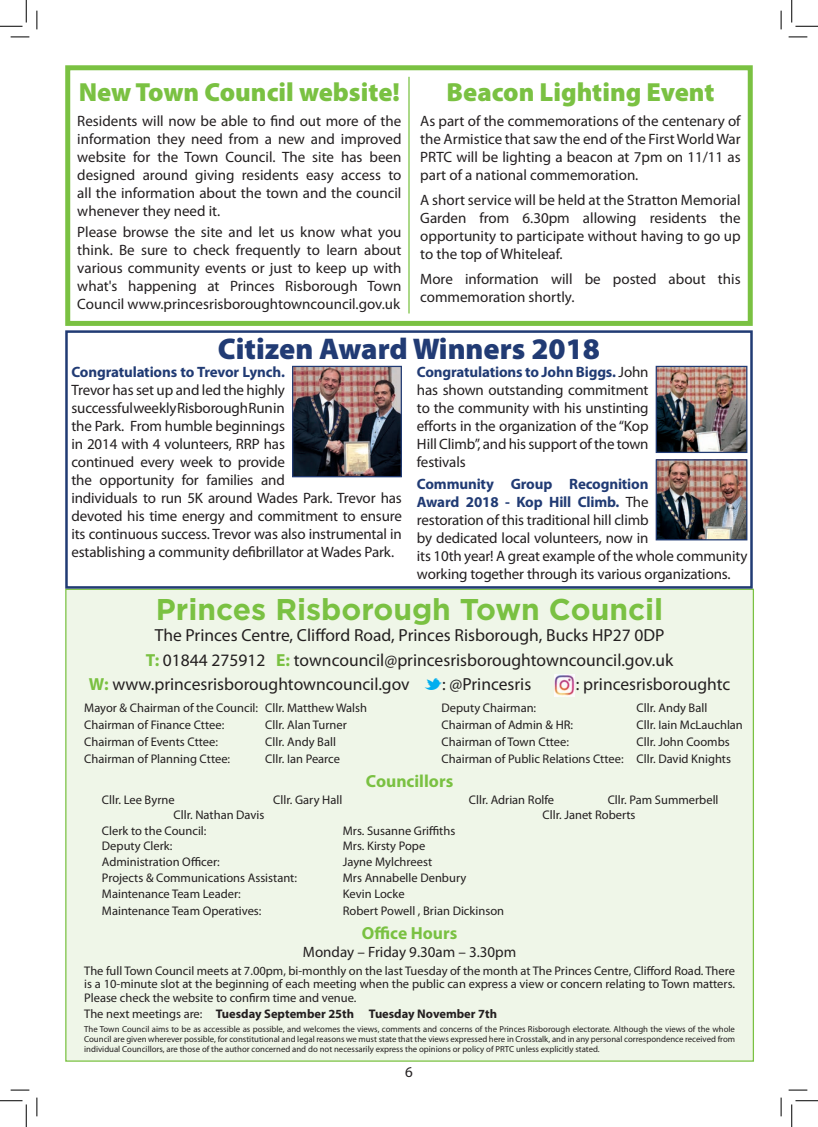
<style>
.page{position:relative;width:818px;height:1127px;background:#fff}
.page>*{position:absolute;margin:0;border:0;box-sizing:border-box;transform-origin:0 0}
.t1{font:700 30px "Gotham";color:#7ac142}
.t2{font:900 30px "Myriad Pro";color:#213b74}
.t3{font:900 26.25px "Myriad Pro";color:#7ac142}
.t4{font:17.5px "Myriad Pro";color:#231f20}
.t5{font:700 17.5px "Myriad Pro";color:#7ac142}
.t6{font:15px/18px "Myriad Pro";letter-spacing:-.01em;color:#231f20;text-align:justify}
.t7{font:700 15px "Myriad Pro";letter-spacing:-.01em;color:#213b74}
.t8{font:12.5px/13.8px "Myriad Pro";color:#231f20;text-align:justify}
.t9{font:700 12.5px "Myriad Pro";color:#231f20}
.t10{font:8.75px/10px "Myriad Pro";color:#231f20;text-align:justify}
.s1{font-weight:700;color:#213b74}
.s2{font-weight:700;color:#7ac142}
.s3{font-family:"Social Iconby BRIANQC";color:#00aeef}
.s4{font-weight:400}
</style>
<div class="page">
<div style="left:66px;top:589px;width:687px;height:471px;background:#eff6e8"></div>
<div style="left:65px;top:65px;width:688px;height:261px;border:5px solid #7ac142"></div>
<img style="left:554px;top:674px;width:20px;height:22px">
<div style="left:65px;top:330px;width:688px;height:258px;border:2px solid #213b74"></div>
<img style="left:294px;top:368px;width:106px;height:107px">
<div style="left:292px;top:366px;width:110px;height:111px;border:1px solid #213b74"></div>
<img style="left:658px;top:368px;width:87px;height:83px">
<div style="left:656px;top:366px;width:91px;height:87px;border:1px solid #213b74"></div>
<img style="left:658px;top:461px;width:87px;height:77px">
<div style="left:656px;top:459px;width:91px;height:81px;border:1px solid #213b74"></div>
<hr style="left:408px;top:77px;width:2px;height:236px;background:#7ac142">
<svg style="left:11px;top:36px;width:18px;height:2px"></svg>
<svg style="left:788px;top:36px;width:19px;height:2px"></svg>
<svg style="left:11px;top:1089px;width:18px;height:1px"></svg>
<svg style="left:788px;top:1089px;width:19px;height:1px"></svg>
<svg style="left:36px;top:11px;width:2px;height:18px"></svg>
<svg style="left:36px;top:1097px;width:2px;height:18px"></svg>
<svg style="left:780px;top:11px;width:2px;height:18px"></svg>
<svg style="left:780px;top:1097px;width:2px;height:18px"></svg>
<svg style="left:0;top:0;width:27px;height:27px"></svg>
<svg style="left:0;top:1100px;width:27px;height:26px"></svg>
<svg style="left:791px;top:0;width:27px;height:27px"></svg>
<svg style="left:791px;top:1100px;width:27px;height:26px"></svg>
<h2 class="t3" style="left:446px;top:77px;width:270px">Beacon Lighting Event</h2>
<p class="t6" style="left:420px;top:112px;width:322px">As part of the commemorations of the centenary of the Armistice that saw the end of the First World War PRTC will be lighting a beacon at 7pm on 11/11 as part of a national commemoration.</p>
<p class="t6" style="left:420px;top:191px;width:322px">A short service will be held at the Stratton Memorial Garden from 6.30pm allowing residents the opportunity to participate without having to go up to the top of Whiteleaf.</p>
<p class="t6" style="left:420px;top:270px;width:322px">More information will be posted about this commemoration shortly.</p>
<h1 class="t2" style="left:218px;top:331px;width:384px">Citizen Award Winners 2018</h1>
<p class="t7" style="left:71px;top:363px;width:215px">Congratulations to Trevor Lynch.</p>
<p class="t6" style="left:71px;top:381px;width:332px;text-align:left">Trevor has set up and led the highly<br>successful weekly Risborough Run in<br>the Park. From humble beginnings<br>in 2014 with 4 volunteers, RRP has<br>continued every week to provide<br>the opportunity for families and<br>individuals to run 5K around Wades Park. Trevor has devoted his time energy and commitment to ensure its continuous success. Trevor was also instrumental in establishing a community defibrillator at Wades Park.</p>
<h2 class="t3" style="left:79px;top:77px;width:323px">New Town Council website!</h2>
<p class="t6" style="left:77px;top:112px;width:326px">Residents will now be able to find out more of the information they need from a new and improved website for the Town Council. The site has been designed around giving residents easy access to all the information about the town and the council whenever they need it.</p>
<p class="t6" style="left:77px;top:223px;width:326px">Please browse the site and let us know what you think. Be sure to check frequently to learn about various community events or just to keep up with what's happening at Princes Risborough Town Council www.princesrisboroughtowncouncil.gov.uk</p>
<p class="t6" style="left:417px;top:363px;width:233px"><span class="s1">Congratulations to John Biggs.</span> John has shown outstanding commitment to the community with his unstinting efforts in the organization of the “Kop Hill Climb”, and his support of the town festivals</p>
<p class="t6" style="left:417px;top:475px;width:332px;text-align:left"><span class="s1">Community Group Recognition<br>Award 2018 - Kop Hill Climb.</span> The<br>restoration of this traditional hill climb<br>by dedicated local volunteers, now in<br>its 10th year! A great example of the whole community working together through its various organizations.</p>
<h1 class="t1" style="left:156px;top:589px;width:509px">Princes Risborough Town Council</h1>
<p class="t4" style="left:155px;top:625px;width:511px">The Princes Centre, Clifford Road, Princes Risborough, Bucks HP27 0DP</p>
<p class="t4" style="left:146px;top:650px;width:529px"><span class="s2">T:</span> 01844 275912 <span class="s2">E:</span> towncouncil@princesrisboroughtowncouncil.gov.uk</p>
<p class="t4" style="left:89px;top:674px;width:444px"><span class="s2">W:</span> www.princesrisboroughtowncouncil.gov <span class="s3">B</span>: @Princesris</p>
<p class="t4" style="left:576px;top:674px;width:156px">: princesrisboroughtc</p>
<p class="t8" style="left:84px;top:701px;width:284px">Mayor &amp; Chairman of the Council: Cllr. Matthew Walsh</p>
<p class="t8" style="left:441px;top:701px;width:96px">Deputy Chairman:</p>
<p class="t8" style="left:636px;top:701px;width:72px">Cllr. Andy Ball</p>
<p class="t8" style="left:84px;top:718px;width:142px">Chairman of Finance Cttee:</p>
<p class="t8" style="left:265px;top:718px;width:83px">Cllr. Alan Turner</p>
<p class="t8" style="left:441px;top:718px;width:133px">Chairman of Admin &amp; HR:</p>
<p class="t8" style="left:636px;top:718px;width:108px">Cllr. Iain McLauchlan</p>
<p class="t8" style="left:84px;top:734px;width:135px">Chairman of Events Cttee:</p>
<p class="t8" style="left:265px;top:734px;width:72px">Cllr. Andy Ball</p>
<p class="t8" style="left:441px;top:734px;width:129px">Chairman of Town Cttee:</p>
<p class="t8" style="left:636px;top:734px;width:95px">Cllr. John Coombs</p>
<p class="t8" style="left:84px;top:751px;width:147px">Chairman of Planning Cttee:</p>
<p class="t8" style="left:265px;top:751px;width:76px">Cllr. Ian Pearce</p>
<p class="t8" style="left:441px;top:751px;width:291px">Chairman of Public Relations Cttee: Cllr. David Knights</p>
<p class="t5" style="left:366px;top:771px;width:89px">Councillors</p>
<p class="t8" style="left:102px;top:792px;width:74px">Cllr. Lee Byrne</p>
<p class="t8" style="left:273px;top:792px;width:71px">Cllr. Gary Hall</p>
<p class="t8" style="left:469px;top:792px;width:87px">Cllr. Adrian Rolfe</p>
<p class="t8" style="left:608px;top:792px;width:112px">Cllr. Pam Summerbell</p>
<p class="t8" style="left:174px;top:807px;width:92px">Cllr. Nathan Davis</p>
<p class="t8" style="left:543px;top:807px;width:94px">Cllr. Janet Roberts</p>
<p class="t8" style="left:102px;top:823px;width:106px">Clerk to the Council:</p>
<p class="t8" style="left:343px;top:823px;width:114px">Mrs. Susanne Griffiths</p>
<p class="t8" style="left:102px;top:839px;width:72px">Deputy Clerk:</p>
<p class="t8" style="left:343px;top:839px;width:84px">Mrs. Kirsty Pope</p>
<p class="t8" style="left:102px;top:855px;width:119px">Administration Officer:</p>
<p class="t8" style="left:343px;top:855px;width:91px">Jayne Mylchreest</p>
<p class="t8" style="left:102px;top:870px;width:197px">Projects &amp; Communications Assistant:</p>
<p class="t8" style="left:343px;top:870px;width:125px">Mrs Annabelle Denbury</p>
<p class="t8" style="left:102px;top:886px;width:140px">Maintenance Team Leader:</p>
<p class="t8" style="left:343px;top:886px;width:63px">Kevin Locke</p>
<p class="t8" style="left:102px;top:903px;width:161px">Maintenance Team Operatives:</p>
<p class="t8" style="left:343px;top:903px;width:163px">Robert Powell , Brian Dickinson</p>
<p class="t5" style="left:362px;top:923px;width:97px">Office Hours</p>
<p class="t6" style="left:303px;top:943px;width:215px">Monday – Friday 9.30am – 3.30pm</p>
<p class="t8" style="left:84px;top:963px;width:652px">The full Town Council meets at 7.00pm, bi-monthly on the last Tuesday of the month at The Princes Centre, Clifford Road. There is a 10-minute slot at the beginning of each meeting when the public can express a view or concern relating to Town matters.<br>Please check the website to confirm time and venue.</p>
<p class="t9" style="left:84px;top:1006px;width:414px"><span class="s4">The next meetings are:</span> Tuesday September 25th Tuesday November 7th</p>
<p class="t10" style="left:84px;top:1023px;width:652px">The Town Council aims to be as accessible as possible, and welcomes the views, comments and concerns of the Princes Risborough electorate. Although the views of the whole Council are given wherever possible, for constitutional and legal reasons we must state that the views expressed here in Crosstalk, and in any personal correspondence received from individual Councillors, are those of the author concerned and do not necessarily express the opinions or policy of PRTC unless explicitly stated.</p>
<p class="t6" style="left:405px;top:1062px;width:9px">6</p>
</div>
